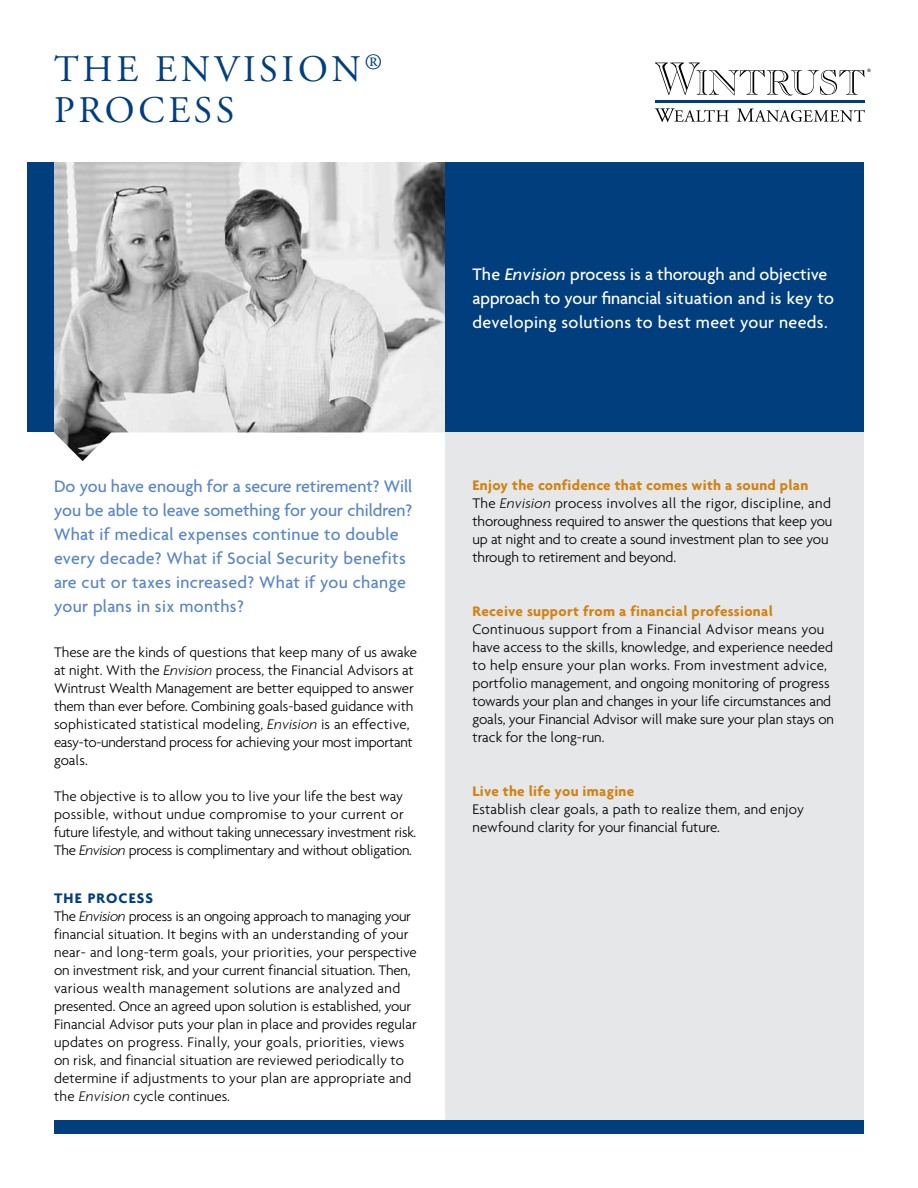
<style>
.page{position:relative;width:918px;height:1188px;background:#fff}
.page>*{position:absolute;margin:0;border:0;box-sizing:border-box;transform-origin:0 0}
.t1{font:37.5px/40.5px "Adobe Garamond";letter-spacing:.1em;color:#003e7e}
.t2{font:500 18px/24px "Agenda";letter-spacing:.015em;color:#5a87c6}
.t3{font:500 18px/24px "Agenda";letter-spacing:.01em;color:#fff}
.t4{font:300 15px/18px "Agenda";letter-spacing:-.005em;color:#000}
.t5{font:700 15px "Agenda";letter-spacing:.02em;color:#d18316}
.s1{font-style:italic}
.s2{font-weight:700;color:#003e7e}
.s3{font-weight:700;color:#d18316}
</style>
<div class="page">
<div style="left:446px;top:418px;width:418px;height:716px;background:#e6e7e8"></div>
<div style="left:27px;top:162px;width:27px;height:270px;background:#003e7e"></div>
<img style="left:54px;top:162px;width:392px;height:299px">
<div style="left:446px;top:162px;width:418px;height:270px;background:#003e7e"></div>
<hr style="left:655px;top:100px;width:210px;height:3px;background:#003e7e">
<svg style="left:655px;top:63px;width:216px;height:33px"></svg>
<svg style="left:655px;top:108px;width:74px;height:14px"></svg>
<svg style="left:737px;top:109px;width:128px;height:13px"></svg>
<div style="left:54px;top:1120px;width:810px;height:14px;background:#003e7e"></div>
<h1 class="t1" style="left:54px;top:50px;width:329px">THE ENVISION<sup>®<br></sup>PROCESS</h1>
<p class="t3" style="left:472px;top:263px;width:363px">The <span class="s1">Envision</span> process is a thorough and objective approach to your financial situation and is key to developing solutions to best meet your needs.</p>
<p class="t2" style="left:54px;top:476px;width:360px">Do you have enough for a secure retirement? Will you be able to leave something for your children?<br>What if medical expenses continue to double every decade? What if Social Security benefits are cut or taxes increased? What if you change your plans in six months?</p>
<p class="t4" style="left:54px;top:643px;width:365px">These are the kinds of questions that keep many of us awake at night. With the <span class="s1">Envision</span> process, the Financial Advisors at Wintrust Wealth Management are better equipped to answer them than ever before. Combining goals-based guidance with sophisticated statistical modeling, <span class="s1">Envision</span> is an effective, easy-to-understand process for achieving your most important goals.</p>
<p class="t4" style="left:54px;top:787px;width:364px">The objective is to allow you to live your life the best way possible, without undue compromise to your current or future lifestyle, and without taking unnecessary investment risk.<br>The <span class="s1">Envision</span> process is complimentary and without obligation.</p>
<p class="t4" style="left:54px;top:889px;width:364px"><span class="s2">THE PROCESS<br></span>The <span class="s1">Envision</span> process is an ongoing approach to managing your financial situation. It begins with an understanding of your near- and long-term goals, your priorities, your perspective on investment risk, and your current financial situation. Then, various wealth management solutions are analyzed and presented. Once an agreed upon solution is established, your Financial Advisor puts your plan in place and provides regular updates on progress. Finally, your goals, priorities, views on risk, and financial situation are reviewed periodically to determine if adjustments to your plan are appropriate and the <span class="s1">Envision</span> cycle continues.</p>
<p class="t4" style="left:473px;top:476px;width:361px"><span class="s3">Enjoy the confidence that comes with a sound plan </span>The <span class="s1">Envision</span> process involves all the rigor, discipline, and thoroughness required to answer the questions that keep you up at night and to create a sound investment plan to see you through to retirement and beyond.</p>
<p class="t5" style="left:473px;top:602px;width:302px">Receive support from a financial professional</p>
<p class="t4" style="left:473px;top:620px;width:363px">Continuous support from a Financial Advisor means you have access to the skills, knowledge, and experience needed to help ensure your plan works. From investment advice, portfolio management, and ongoing monitoring of progress towards your plan and changes in your life circumstances and goals, your Financial Advisor will make sure your plan stays on track for the long-run.</p>
<p class="t5" style="left:473px;top:782px;width:163px">Live the life you imagine</p>
<p class="t4" style="left:473px;top:800px;width:333px">Establish clear goals, a path to realize them, and enjoy newfound clarity for your financial future.</p>
</div>
